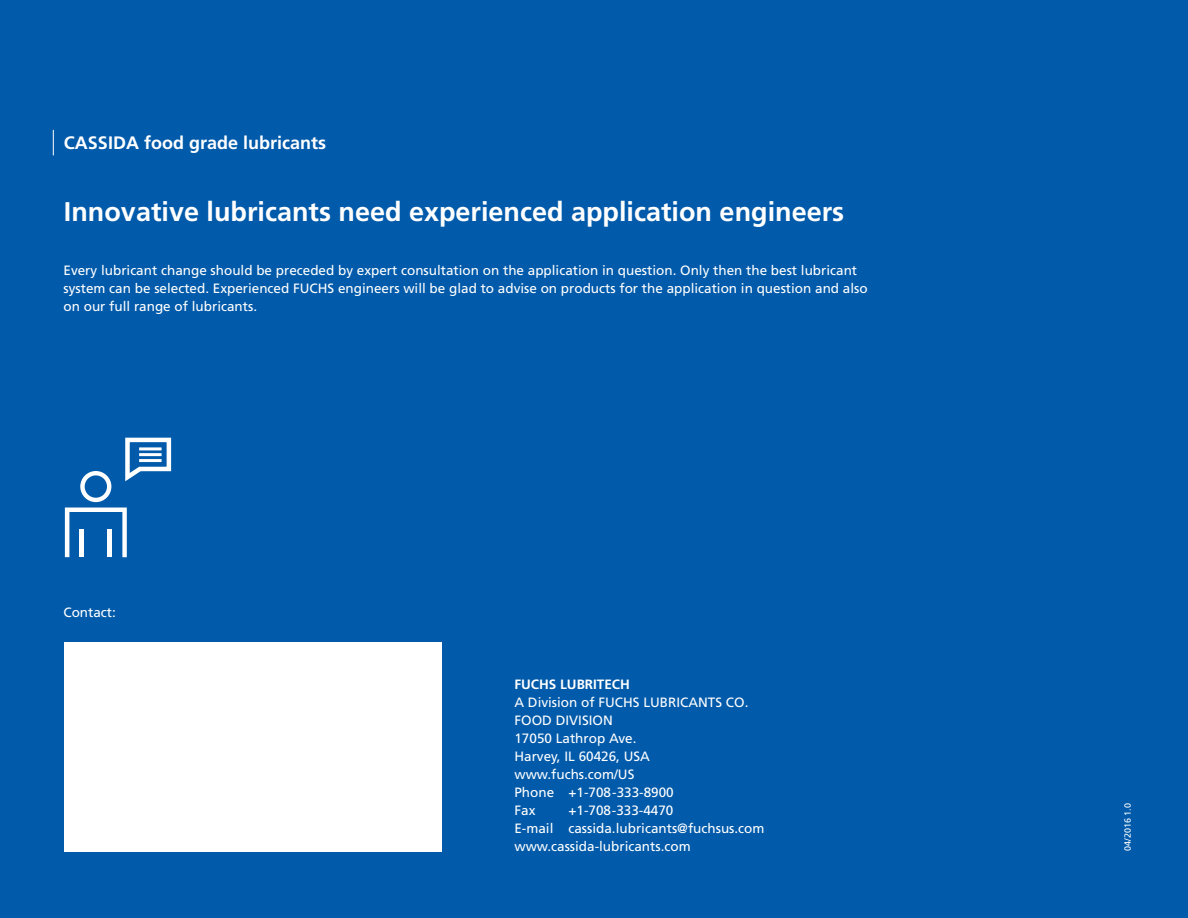
<style>
.page{position:relative;width:1188px;height:918px;background:#015aaa}
.page>*{position:absolute;margin:0;border:0;box-sizing:border-box;transform-origin:0 0}
.t1{font:700 27px "Frutiger LT Std";color:#fff}
.t2{font:700 18px "Frutiger LT Std";color:#fff}
.t3{font:13.5px/18px "Frutiger LT Std";color:#fff}
.t4{font:700 13.5px "Frutiger LT Std";color:#fff}
.t5{font:9px "Frutiger LT Std";color:#fff}
</style>
<div class="page">
<div style="left:64px;top:642px;width:378px;height:209px;background:#fff"></div>
<svg style="left:53px;top:130px;width:1px;height:25px"></svg>
<svg style="left:65px;top:508px;width:62px;height:49px"></svg>
<svg style="left:80px;top:471px;width:31px;height:31px"></svg>
<div style="left:79px;top:529px;width:5px;height:28px;background:#fff"></div>
<hr style="left:108px;top:529px;width:4px;height:28px;background:#fff">
<svg style="left:125px;top:437px;width:47px;height:45px"></svg>
<hr style="left:139px;top:447px;width:23px;height:3px;background:#fff">
<hr style="left:139px;top:453px;width:23px;height:3px;background:#fff">
<hr style="left:139px;top:459px;width:23px;height:3px;background:#fff">
<h2 class="t2" style="left:64px;top:132px;width:264px">CASSIDA food grade lubricants</h2>
<h1 class="t1" style="left:64px;top:196px;width:782px">Innovative lubricants need experienced application engineers</h1>
<p class="t3" style="left:64px;top:261px;width:806px">Every lubricant change should be preceded by expert consultation on the application in question. Only then the best lubricant system can be selected. Experienced FUCHS engineers will be glad to advise on products for the application in question and also on our full range of lubricants.</p>
<p class="t3" style="left:63px;top:603px;width:54px">Contact:</p>
<p class="t4" style="left:514px;top:676px;width:117px">FUCHS LUBRITECH</p>
<p class="t3" style="left:514px;top:693px;width:236px">A Division of FUCHS LUBRICANTS CO.<br>FOOD DIVISION<br>17050 Lathrop Ave.<br>Harvey, IL 60426, USA www.fuchs.com/US<br>Phone +1-708-333-8900<br>Fax</p>
<p class="t3" style="left:514px;top:801px;width:252px;text-indent:54px">+1-708-333-4470<br>E-mail cassida.lubricants@fuchsus.com www.cassida-lubricants.com</p>
<p class="t5" style="left:1123px;top:851px;width:49px;rotate:-90deg">04/2016 1.0</p>
</div>
